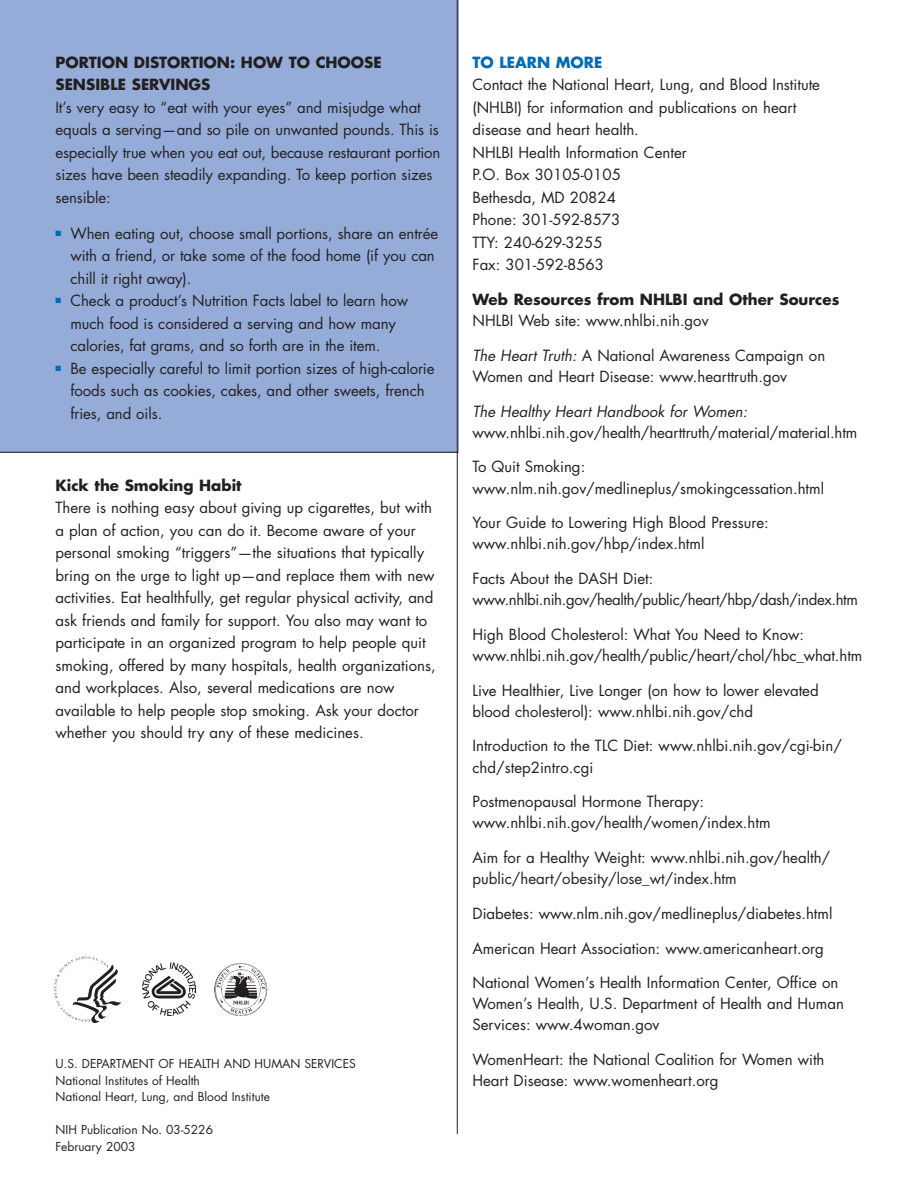
<style>
.page{position:relative;width:918px;height:1188px;background:#fff}
.page>*{position:absolute;margin:0;border:0;box-sizing:border-box;transform-origin:0 0}
.t1{font:15px/22.5px "Futura";color:#231f20}
.t2{font:15px/21.1px "Futura";letter-spacing:-.025em;color:#231f20}
.t3{font:700 15px "Futura";color:#231f20}
.t4{font:italic 15px "Futura";color:#231f20}
.t5{font:700 15px "Futura";color:#006cb6}
.t6{font:12px "Futura";color:#231f20}
.t7{font:7.5px "Zapf Dingbats";color:#006cb6}
.s1{font-weight:700}
.s2{font-style:italic}
</style>
<div class="page">
<div style="left:0;top:0;width:459px;height:452px;background:#95acd9"></div>
<hr style="left:457px;top:0;width:1px;height:1134px;background:#231f20">
<hr style="left:0;top:452px;width:457px;height:1px;background:#231f20">
<svg style="left:54px;top:956px;width:67px;height:67px"></svg>
<img style="left:142px;top:963px;width:53px;height:53px">
<img style="left:214px;top:963px;width:53px;height:53px">
<p class="t3" style="left:55px;top:55px;width:328px">PORTION DISTORTION: HOW TO CHOOSE</p>
<p class="t1" style="left:55px;top:75px;width:386px"><span class="s1">SENSIBLE SERVINGS<br></span>It’s very easy to “eat with your eyes” and misjudge what equals a serving—and so pile on unwanted pounds. This is especially true when you eat out, because restaurant portion sizes have been steadily expanding. To keep portion sizes</p>
<p class="t1" style="left:55px;top:187px;width:57px">sensible:</p>
<p class="t7" style="left:55px;top:230px;width:7px">■</p>
<p class="t1" style="left:70px;top:246px;width:366px">with a friend, or take some of the food home (if you can chill it right away).</p>
<p class="t7" style="left:55px;top:297px;width:7px">■</p>
<p class="t1" style="left:70px;top:223px;width:369px">When eating out, choose small portions, share an entrée</p>
<p class="t1" style="left:70px;top:291px;width:366px">Check a product’s Nutrition Facts label to learn how much food is considered a serving and how many calories, fat grams, and so forth are in the item.<br>Be especially careful to limit portion sizes of high-calorie</p>
<p class="t7" style="left:55px;top:365px;width:7px">■</p>
<p class="t1" style="left:70px;top:381px;width:356px">foods such as cookies, cakes, and other sweets, french fries, and oils.</p>
<p class="t1" style="left:55px;top:475px;width:381px"><span class="s1">Kick the Smoking Habit<br></span>There is nothing easy about giving up cigarettes, but with a plan of action, you can do it. Become aware of your personal smoking “triggers”—the situations that typically bring on the urge to light up—and replace them with new</p>
<p class="t1" style="left:55px;top:588px;width:380px">activities. Eat healthfully, get regular physical activity, and ask friends and family for support. You also may want to participate in an organized program to help people quit</p>
<p class="t1" style="left:55px;top:655px;width:382px">smoking, offered by many hospitals, health organizations, and workplaces. Also, several medications are now available to help people stop smoking. Ask your doctor</p>
<p class="t1" style="left:55px;top:723px;width:310px">whether you should try any of these medicines.</p>
<p class="t6" style="left:55px;top:1058px;width:302px">U.S. DEPARTMENT OF HEALTH AND HUMAN SERVICES</p>
<p class="t6" style="left:55px;top:1091px;width:216px">National Heart, Lung, and Blood Institute</p>
<p class="t6" style="left:55px;top:1141px;width:82px">February 2003</p>
<p class="t6" style="left:55px;top:1075px;width:146px">National Institutes of Health</p>
<p class="t6" style="left:55px;top:1124px;width:159px">NIH Publication No. 03-5226</p>
<h2 class="t5" style="left:472px;top:55px;width:131px">TO LEARN MORE</h2>
<p class="t1" style="left:472px;top:75px;width:349px">Contact the National Heart, Lung, and Blood Institute (NHLBI) for information and publications on heart disease and heart health.<br>NHLBI Health Information Center</p>
<p class="t1" style="left:472px;top:165px;width:150px">P.O. Box 30105-0105<br>Bethesda, MD 20824<br>Phone: 301-592-8573<br>TTY: 240-629-3255<br>Fax: 301-592-8563</p>
<h2 class="t3" style="left:472px;top:293px;width:368px">Web Resources from NHLBI and Other Sources</h2>
<p class="t1" style="left:472px;top:311px;width:238px">NHLBI Web site: www.nhlbi.nih.gov</p>
<p class="t1" style="left:472px;top:346px;width:354px;line-height:21.1px"><span class="s2">The Heart Truth:</span> A National Awareness Campaign on<br>Women and Heart Disease: www.hearttruth.gov</p>
<p class="t4" style="left:472px;top:404px;width:276px">The Healthy Heart Handbook for Women:</p>
<p class="t1" style="left:472px;top:422px;width:386px">www.nhlbi.nih.gov/health/hearttruth/material/material.htm</p>
<p class="t1" style="left:472px;top:458px;width:353px;line-height:21.1px">To Quit Smoking: www.nlm.nih.gov/medlineplus/smokingcessation.html</p>
<p class="t1" style="left:473px;top:513px;width:298px">Your Guide to Lowering High Blood Pressure:</p>
<p class="t1" style="left:473px;top:534px;width:233px">www.nhlbi.nih.gov/hbp/index.html</p>
<p class="t2" style="left:473px;top:569px;width:387px">Facts About the DASH Diet: www.nhlbi.nih.gov/health/public/heart/hbp/dash/index.htm</p>
<p class="t1" style="left:473px;top:624px;width:333px">High Blood Cholesterol: What You Need to Know:</p>
<p class="t1" style="left:473px;top:646px;width:391px">www.nhlbi.nih.gov/health/public/heart/chol/hbc_what.htm</p>
<p class="t1" style="left:473px;top:681px;width:348px;line-height:21.1px">Live Healthier, Live Longer (on how to lower elevated blood cholesterol): www.nhlbi.nih.gov/chd</p>
<p class="t1" style="left:473px;top:736px;width:371px">Introduction to the TLC Diet: www.nhlbi.nih.gov/cgi-bin/</p>
<p class="t1" style="left:473px;top:757px;width:122px">chd/step2intro.cgi</p>
<p class="t1" style="left:473px;top:792px;width:300px;line-height:21.1px">Postmenopausal Hormone Therapy: www.nhlbi.nih.gov/health/women/index.htm</p>
<p class="t1" style="left:473px;top:848px;width:359px">Aim for a Healthy Weight: www.nhlbi.nih.gov/health/</p>
<p class="t1" style="left:473px;top:869px;width:266px">public/heart/obesity/lose_wt/index.htm</p>
<p class="t1" style="left:473px;top:903px;width:361px">Diabetes: www.nlm.nih.gov/medlineplus/diabetes.html</p>
<p class="t1" style="left:473px;top:938px;width:353px">American Heart Association: www.americanheart.org</p>
<p class="t1" style="left:473px;top:973px;width:367px">National Women’s Health Information Center, Office on</p>
<p class="t1" style="left:473px;top:994px;width:373px">Women’s Health, U.S. Department of Health and Human</p>
<p class="t1" style="left:473px;top:1015px;width:188px">Services: www.4woman.gov</p>
<p class="t1" style="left:473px;top:1050px;width:354px;line-height:21.1px">WomenHeart: the National Coalition for Women with<br>Heart Disease: www.womenheart.org</p>
</div>
